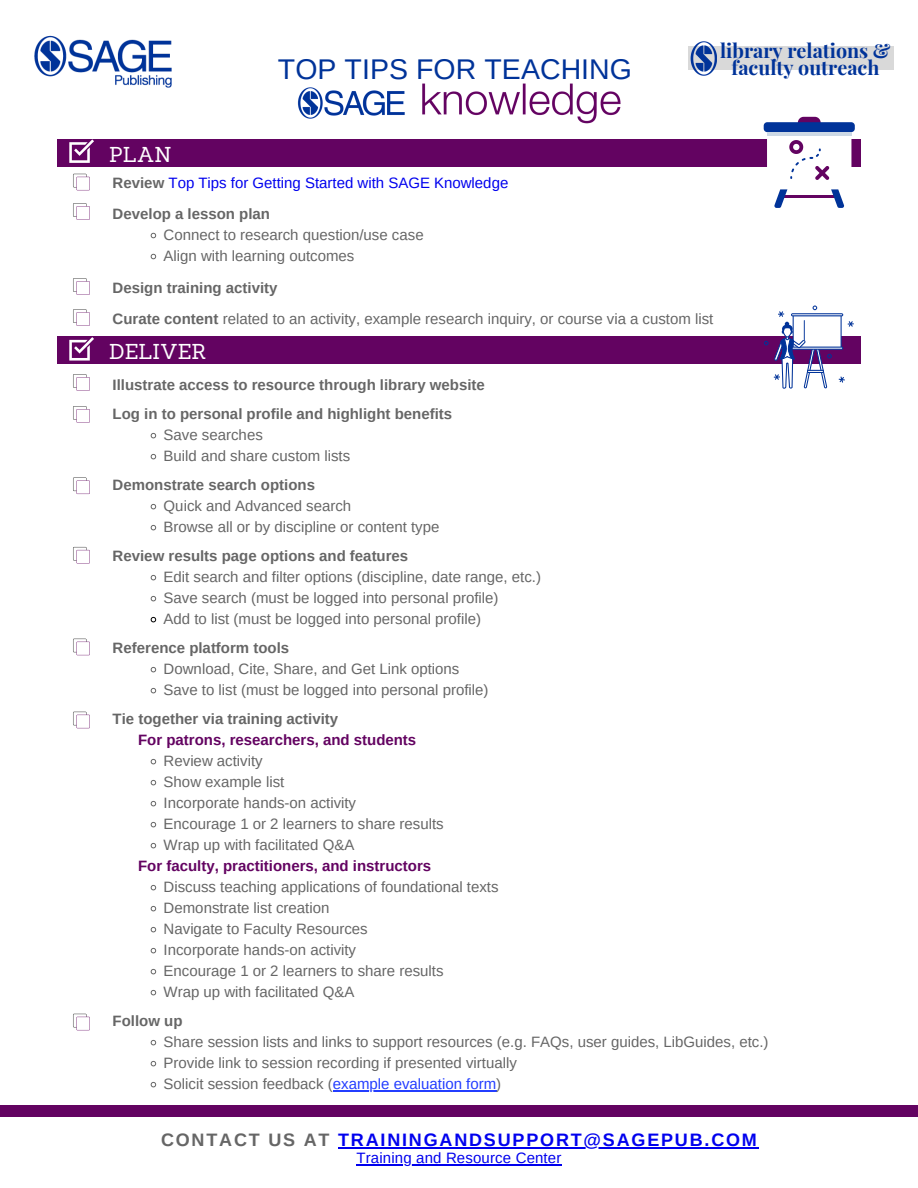
<style>
.page{position:relative;width:918px;height:1188px;background:#fff}
.page>*{position:absolute;margin:0;border:0;box-sizing:border-box;transform-origin:0 0}
.t1{font:28.5px "Arimo";letter-spacing:.005em;color:#039}
.t2{font:21px "Sanchez";color:#fff}
.t3{font:21px "Montserrat";color:#fff}
.t4{font:700 19.65px/16.6px "Playfair Display";color:#039;text-align:center}
.t5{font:700 18px "Arimo";letter-spacing:.1em;color:#00e}
.t6{font:15px "Arimo";color:#666}
.t7{font:700 15px "Arimo";color:#666}
.t8{font:700 15px "Arimo";color:#630361}
.t9{font:15px "Arimo";color:#00e}
.s1{font-weight:700;color:#666}
.s2{font-weight:700}
.s3{color:#233dff}
.s4{color:#666}
</style>
<div class="page">
<svg style="left:151px;top:433px;width:5px;height:6px"></svg>
<svg style="left:151px;top:454px;width:5px;height:6px"></svg>
<svg style="left:151px;top:504px;width:5px;height:6px"></svg>
<svg style="left:151px;top:525px;width:5px;height:6px"></svg>
<svg style="left:151px;top:575px;width:5px;height:6px"></svg>
<svg style="left:151px;top:596px;width:5px;height:6px"></svg>
<svg style="left:151px;top:617px;width:5px;height:6px"></svg>
<svg style="left:151px;top:667px;width:5px;height:6px"></svg>
<svg style="left:151px;top:688px;width:5px;height:6px"></svg>
<svg style="left:151px;top:759px;width:5px;height:6px"></svg>
<svg style="left:151px;top:780px;width:5px;height:6px"></svg>
<svg style="left:151px;top:801px;width:5px;height:6px"></svg>
<svg style="left:151px;top:822px;width:5px;height:6px"></svg>
<svg style="left:151px;top:843px;width:5px;height:6px"></svg>
<svg style="left:151px;top:885px;width:5px;height:6px"></svg>
<svg style="left:151px;top:906px;width:5px;height:6px"></svg>
<svg style="left:151px;top:927px;width:5px;height:6px"></svg>
<svg style="left:151px;top:948px;width:5px;height:6px"></svg>
<svg style="left:151px;top:969px;width:5px;height:6px"></svg>
<svg style="left:151px;top:990px;width:5px;height:6px"></svg>
<svg style="left:151px;top:1040px;width:5px;height:6px"></svg>
<svg style="left:151px;top:1061px;width:5px;height:6px"></svg>
<svg style="left:151px;top:1082px;width:5px;height:6px"></svg>
<hr style="left:333px;top:1090px;width:163px;height:2px;background:#233dff">
<div style="left:58px;top:139px;width:119px;height:28px;background:#630361"></div>
<div style="left:174px;top:139px;width:119px;height:28px;background:#630361"></div>
<div style="left:287px;top:139px;width:120px;height:28px;background:#630361"></div>
<div style="left:399px;top:139px;width:120px;height:28px;background:#630361"></div>
<div style="left:515px;top:139px;width:119px;height:28px;background:#630361"></div>
<div style="left:628px;top:139px;width:120px;height:28px;background:#630361"></div>
<div style="left:741px;top:139px;width:119px;height:28px;background:#630361"></div>
<svg style="left:764px;top:117px;width:91px;height:91px"></svg>
<div style="left:58px;top:337px;width:119px;height:27px;background:#630361"></div>
<div style="left:174px;top:337px;width:119px;height:27px;background:#630361"></div>
<div style="left:287px;top:337px;width:120px;height:27px;background:#630361"></div>
<div style="left:399px;top:337px;width:120px;height:27px;background:#630361"></div>
<div style="left:515px;top:337px;width:119px;height:27px;background:#630361"></div>
<div style="left:628px;top:337px;width:120px;height:27px;background:#630361"></div>
<div style="left:741px;top:337px;width:119px;height:27px;background:#630361"></div>
<svg style="left:764px;top:306px;width:90px;height:83px"></svg>
<svg style="left:151px;top:233px;width:5px;height:5px"></svg>
<svg style="left:151px;top:254px;width:5px;height:5px"></svg>
<svg style="left:73px;top:374px;width:17px;height:17px"></svg>
<svg style="left:73px;top:406px;width:17px;height:17px"></svg>
<svg style="left:73px;top:478px;width:17px;height:16px"></svg>
<svg style="left:73px;top:547px;width:17px;height:16px"></svg>
<svg style="left:73px;top:639px;width:17px;height:16px"></svg>
<svg style="left:73px;top:1014px;width:17px;height:16px"></svg>
<svg style="left:73px;top:174px;width:17px;height:16px"></svg>
<svg style="left:73px;top:203px;width:17px;height:17px"></svg>
<svg style="left:73px;top:278px;width:17px;height:17px"></svg>
<svg style="left:73px;top:309px;width:17px;height:17px"></svg>
<svg style="left:69px;top:139px;width:25px;height:24px"></svg>
<svg style="left:69px;top:337px;width:25px;height:24px"></svg>
<svg style="left:73px;top:712px;width:17px;height:16px"></svg>
<div style="left:688px;top:47px;width:206px;height:23px;background:#d9d9d9"></div>
<img style="left:688px;top:41px;width:29px;height:35px">
<img style="left:34px;top:35px;width:138px;height:53px">
<img style="left:297px;top:83px;width:324px;height:41px">
<div style="left:0;top:1105px;width:918px;height:12px;background:#630361"></div>
<hr style="left:338px;top:1147px;width:421px;height:1px;background:#00e">
<hr style="left:357px;top:1164px;width:205px;height:2px;background:#00e">
<p class="t2" style="left:109px;top:140px;width:64px">PLAN</p>
<p class="t1" style="left:278px;top:53px;width:356px">TOP TIPS FOR TEACHING</p>
<p class="t9" style="left:113px;top:174px;width:397px"><span class="s1">Review</span> Top Tips for Getting Started with SAGE Knowledge</p>
<p class="t7" style="left:113px;top:206px;width:159px">Develop a lesson plan</p>
<p class="t6" style="left:164px;top:227px;width:262px">Connect to research question/use case</p>
<p class="t6" style="left:164px;top:248px;width:192px">Align with learning outcomes</p>
<p class="t4" style="left:720px;top:42px;width:172px">library relations &amp; faculty outreach</p>
<p class="t7" style="left:113px;top:279px;width:166px">Design training activity</p>
<p class="t6" style="left:113px;top:311px;width:602px"><span class="s2">Curate content</span> related to an activity, example research inquiry, or course via a custom list</p>
<p class="t3" style="left:109px;top:336px;width:59px">PLAN</p>
<p class="t2" style="left:109px;top:338px;width:99px">DELIVER</p>
<p class="t7" style="left:113px;top:377px;width:374px">Illustrate access to resource through library website</p>
<p class="t7" style="left:113px;top:406px;width:341px">Log in to personal profile and highlight benefits</p>
<p class="t6" style="left:164px;top:427px;width:101px">Save searches</p>
<p class="t6" style="left:164px;top:448px;width:188px">Build and share custom lists</p>
<p class="t7" style="left:113px;top:477px;width:204px">Demonstrate search options</p>
<p class="t6" style="left:164px;top:498px;width:189px">Quick and Advanced search</p>
<p class="t6" style="left:164px;top:519px;width:277px">Browse all or by discipline or content type</p>
<p class="t6" style="left:164px;top:569px;width:379px">Edit search and filter options (discipline, date range, etc.)</p>
<p class="t6" style="left:164px;top:590px;width:336px">Save search (must be logged into personal profile)</p>
<p class="t6" style="left:164px;top:611px;width:319px">Add to list (must be logged into personal profile)</p>
<p class="t7" style="left:113px;top:640px;width:178px">Reference platform tools</p>
<p class="t6" style="left:164px;top:661px;width:297px">Download, Cite, Share, and Get Link options</p>
<p class="t6" style="left:164px;top:682px;width:326px">Save to list (must be logged into personal profile)</p>
<p class="t7" style="left:113px;top:711px;width:227px">Tie together via training activity</p>
<p class="t8" style="left:138px;top:732px;width:280px">For patrons, researchers, and students</p>
<p class="t6" style="left:164px;top:753px;width:101px">Review activity</p>
<p class="t6" style="left:164px;top:774px;width:122px">Show example list</p>
<p class="t6" style="left:164px;top:795px;width:194px">Incorporate hands-on activity</p>
<p class="t6" style="left:164px;top:816px;width:282px">Encourage 1 or 2 learners to share results</p>
<p class="t6" style="left:164px;top:837px;width:192px">Wrap up with facilitated Q&amp;A</p>
<p class="t8" style="left:138px;top:858px;width:295px">For faculty, practitioners, and instructors</p>
<p class="t6" style="left:164px;top:879px;width:336px">Discuss teaching applications of foundational texts</p>
<p class="t6" style="left:164px;top:900px;width:167px">Demonstrate list creation</p>
<p class="t6" style="left:164px;top:921px;width:206px">Navigate to Faculty Resources</p>
<p class="t6" style="left:164px;top:942px;width:194px">Incorporate hands-on activity</p>
<p class="t6" style="left:164px;top:963px;width:281px">Encourage 1 or 2 learners to share results</p>
<p class="t6" style="left:164px;top:984px;width:192px">Wrap up with facilitated Q&amp;A</p>
<p class="t6" style="left:164px;top:1034px;width:606px">Share session lists and links to support resources (e.g. FAQs, user guides, LibGuides, etc.)</p>
<p class="t6" style="left:164px;top:1055px;width:355px">Provide link to session recording if presented virtually</p>
<p class="t6" style="left:164px;top:1076px;width:339px">Solicit session feedback (<span class="s3">example evaluation form</span>)</p>
<p class="t7" style="left:113px;top:548px;width:297px">Review results page options and features</p>
<p class="t7" style="left:113px;top:1013px;width:71px">Follow up</p>
<p class="t5" style="left:161px;top:1130px;width:597px"><span class="s4">CONTACT US AT</span> TRAININGANDSUPPORT@SAGEPUB.COM</p>
<p class="t9" style="left:357px;top:1150px;width:206px">Training and Resource Center</p>
</div>
